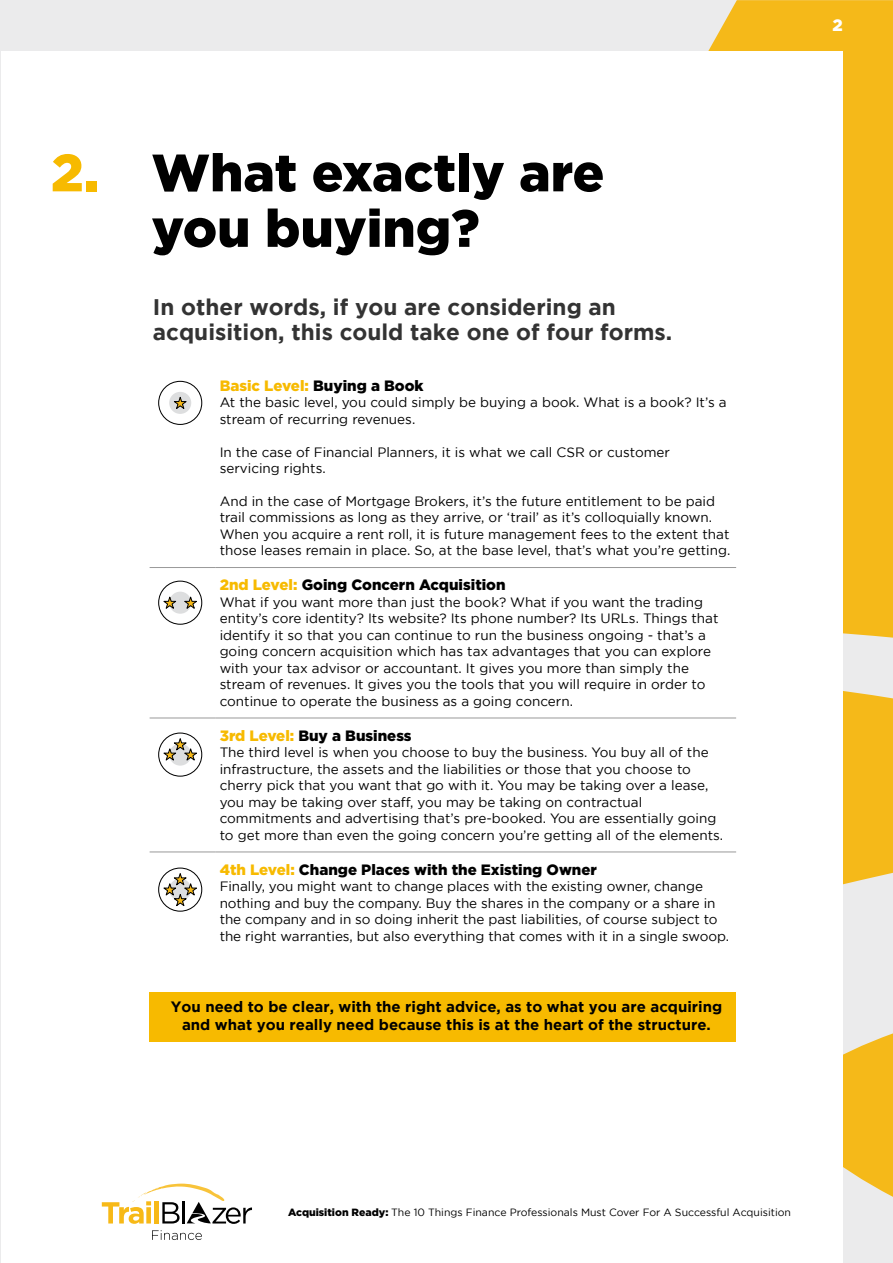
<style>
.page{position:relative;width:893px;height:1263px;background:#fff}
.page>*{position:absolute;margin:0;border:0;box-sizing:border-box;transform-origin:0 0}
.t1{font:900 52.5px/55.5px "Gotham";color:#000;text-align:center}
.t2{font:700 22.5px/25.5px "Gotham";color:#333}
.t3{font:900 16.5px "Gotham";color:#fff}
.t4{font:700 15px/18px "Gotham";color:#000;text-align:center}
.t5{font:900 15px "Gotham";color:#000}
.t6{font:900 15px "Gotham";color:#f7ba00}
.t7{font:13.5px/16.5px "Gotham";color:#000}
.t8{font:10.5px "Gotham";color:#000}
.s1{color:#f7ba00}
.s2{color:#000}
.s3{font-weight:900}
</style>
<div class="page">
<svg style="left:387px;top:0;width:506px;height:638px;background:#f1c85b"></svg>
<svg style="left:843px;top:663px;width:50px;height:600px;background:#f0d07a"></svg>
<div style="left:1px;top:51px;width:842px;height:1212px;background:#fff"></div>
<svg style="left:152px;top:1230px;width:50px;height:10px"></svg>
<svg style="left:102px;top:1183px;width:150px;height:41px"></svg>
<div style="left:149px;top:992px;width:587px;height:49px;background:#f7ba00"></div>
<hr style="left:150px;top:567px;width:65px;height:1px;background:#999">
<hr style="left:215px;top:567px;width:521px;height:1px;background:#999">
<hr style="left:150px;top:718px;width:65px;height:1px;background:#999">
<hr style="left:215px;top:718px;width:521px;height:1px;background:#999">
<hr style="left:150px;top:852px;width:65px;height:1px;background:#999">
<hr style="left:215px;top:852px;width:521px;height:1px;background:#999">
<div style="left:169px;top:392px;width:22px;height:22px;background:#dddedf;border-radius:50%"></div>
<div style="left:158px;top:381px;width:44px;height:44px;border:1px solid #000;border-radius:50%"></div>
<svg style="left:174px;top:397px;width:13px;height:12px"></svg>
<div style="left:169px;top:592px;width:22px;height:22px;background:#dddedf;border-radius:50%"></div>
<div style="left:158px;top:581px;width:44px;height:44px;border:1px solid #000;border-radius:50%"></div>
<svg style="left:163px;top:596px;width:14px;height:14px"></svg>
<svg style="left:184px;top:596px;width:13px;height:13px"></svg>
<div style="left:169px;top:743px;width:22px;height:23px;background:#dddedf;border-radius:50%"></div>
<div style="left:158px;top:732px;width:44px;height:45px;border:1px solid #000;border-radius:50%"></div>
<svg style="left:162px;top:738px;width:36px;height:23px"></svg>
<div style="left:158px;top:867px;width:44px;height:45px;border:1px solid #000;border-radius:50%"></div>
<svg style="left:162px;top:873px;width:36px;height:34px"></svg>
<h1 class="t1" style="left:51px;top:144px;width:555px"><span class="s1">2.</span> What exactly are you buying?</h1>
<h2 class="t2" style="left:153px;top:294px;width:521px">In other words, if you are considering an acquisition, this could take one of four forms.</h2>
<p class="t6" style="left:220px;top:376px;width:205px">Basic Level: <span class="s2">Buying a Book</span></p>
<p class="t7" style="left:220px;top:394px;width:509px">At the basic level, you could simply be buying a book. What is a book? It’s a stream of recurring revenues.</p>
<p class="t7" style="left:220px;top:443px;width:452px">In the case of Financial Planners, it is what we call CSR or customer servicing rights.</p>
<p class="t7" style="left:220px;top:493px;width:512px">And in the case of Mortgage Brokers, it’s the future entitlement to be paid trail commissions as long as they arrive, or ‘trail’ as it’s colloquially known.<br>When you acquire a rent roll, it is future management fees to the extent that those leases remain in place. So, at the base level, that’s what you’re getting.</p>
<p class="t5" style="left:220px;top:576px;width:287px"><span class="s1">2nd Level:</span> Going Concern Acquisition</p>
<p class="t7" style="left:220px;top:594px;width:500px">What if you want more than just the book? What if you want the trading entity’s core identity? Its website? Its phone number? Its URLs. Things that identify it so that you can continue to run the business ongoing - that’s a going concern acquisition which has tax advantages that you can explore with your tax advisor or accountant. It gives you more than simply the stream of revenues. It gives you the tools that you will require in order to continue to operate the business as a going concern.</p>
<p class="t5" style="left:220px;top:727px;width:193px"><span class="s1">3rd Level:</span> Buy a Business</p>
<p class="t7" style="left:220px;top:744px;width:505px">The third level is when you choose to buy the business. You buy all of the infrastructure, the assets and the liabilities or those that you choose to cherry pick that you want that go with it. You may be taking over a lease, you may be taking over staff, you may be taking on contractual commitments and advertising that’s pre-booked. You are essentially going to get more than even the going concern you’re getting all of the elements.</p>
<p class="t5" style="left:220px;top:861px;width:379px"><span class="s1">4th Level:</span> Change Places with the Existing Owner</p>
<p class="t7" style="left:220px;top:878px;width:511px">Finally, you might want to change places with the existing owner, change nothing and buy the company. Buy the shares in the company or a share in the company and in so doing inherit the past liabilities, of course subject to the right warranties, but also everything that comes with it in a single swoop.</p>
<p class="t4" style="left:171px;top:997px;width:553px">You need to be clear, with the right advice, as to what you are acquiring and what you really need because this is at the heart of the structure.</p>
<p class="t3" style="left:832px;top:15px;width:12px">2</p>
<p class="t8" style="left:288px;top:1206px;width:504px"><span class="s3">Acquisition Ready:</span> The 10 Things Finance Professionals Must Cover For A Successful Acquisition</p>
</div>
